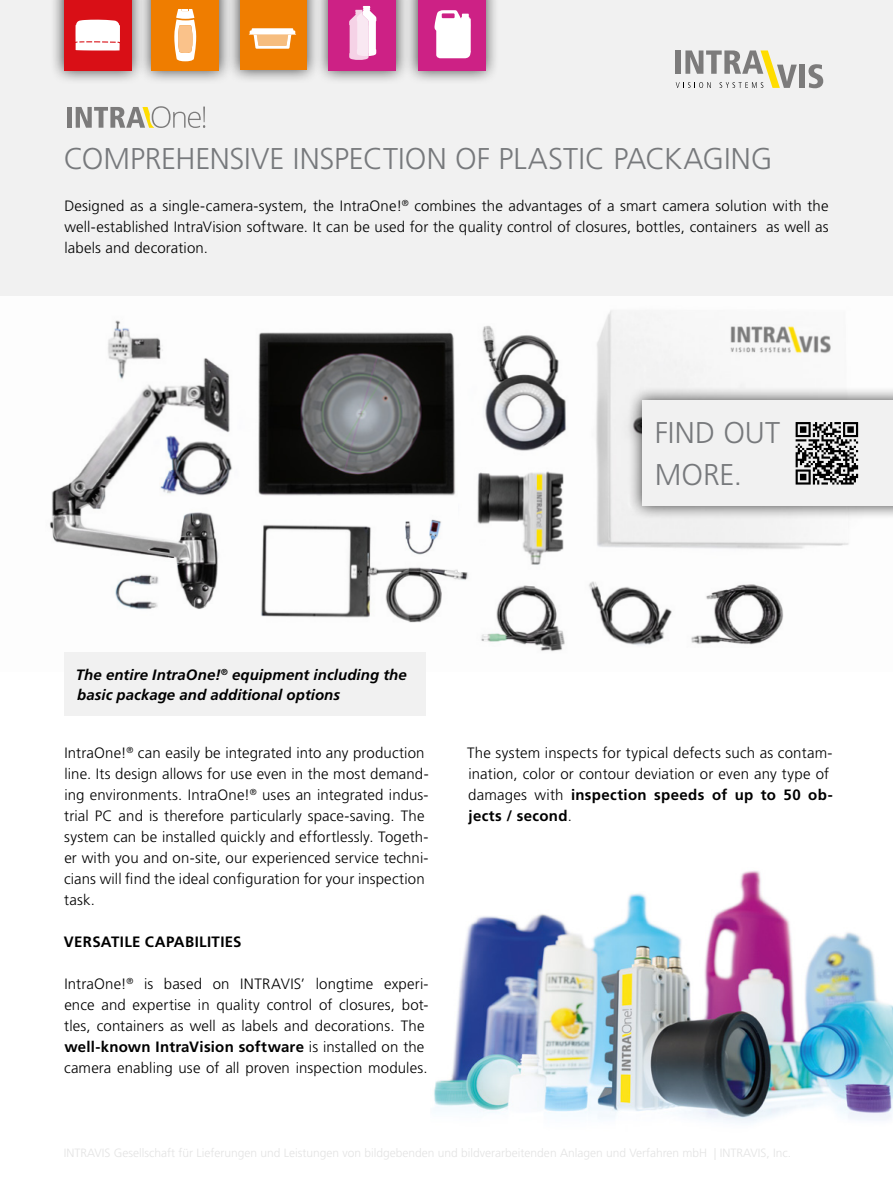
<style>
.page{position:relative;width:893px;height:1187px;background:#fff}
.page>*{position:absolute;margin:0;border:0;box-sizing:border-box;transform-origin:0 0}
.t1{font:300 30px/42px "Frutiger LT Std";letter-spacing:-.005em;color:#77797c}
.t2{font:300 15px/21px "Frutiger LT Std";letter-spacing:.01em;color:#000}
.t3{font:italic 700 15px/19.5px "Frutiger LT Std";letter-spacing:.005em;color:#000}
.t4{font:700 15px "Frutiger LT Std";letter-spacing:.02em;color:#000}
.s1{font-weight:700}
</style>
<div class="page">
<img style="left:0;top:295px;width:893px;height:376px">
<div style="left:0;top:0;width:893px;height:295px;background:#f1f1f1"></div>
<svg style="left:676px;top:50px;width:121px;height:38px"></svg>
<div style="left:799px;top:65px;width:6px;height:23px;background:#7c7b7b"></div>
<svg style="left:808px;top:64px;width:15px;height:24px"></svg>
<img style="left:434px;top:870px;width:459px;height:253px">
<div style="left:67px;top:107px;width:5px;height:21px;background:#7c7b7b"></div>
<svg style="left:76px;top:106px;width:129px;height:22px"></svg>
<img style="left:458px;top:464px;width:134px;height:107px">
<div style="left:50px;top:0;width:96px;height:84px;background:#000;opacity:.75"></div>
<div style="left:64px;top:0;width:67px;height:70px;background:#d90f16"></div>
<svg style="left:75px;top:20px;width:45px;height:31px"></svg>
<div style="left:404px;top:0;width:96px;height:84px;background:#000;opacity:.75"></div>
<div style="left:418px;top:0;width:68px;height:70px;background:#cd2185"></div>
<svg style="left:434px;top:10px;width:37px;height:48px;background:#f7deed"></svg>
<div style="left:314px;top:0;width:96px;height:84px;background:#000;opacity:.75"></div>
<div style="left:328px;top:0;width:68px;height:70px;background:#cd2185"></div>
<svg style="left:349px;top:6px;width:27px;height:54px"></svg>
<div style="left:137px;top:0;width:96px;height:84px;background:#000;opacity:.75"></div>
<div style="left:152px;top:0;width:67px;height:70px;background:#ef7d00"></div>
<svg style="left:174px;top:9px;width:22px;height:52px"></svg>
<div style="left:226px;top:0;width:95px;height:84px;background:#000;opacity:.75"></div>
<div style="left:240px;top:0;width:67px;height:69px;background:#ef7d00"></div>
<svg style="left:248px;top:28px;width:48px;height:21px"></svg>
<div style="left:64px;top:652px;width:361px;height:63px;background:#f1f1f1"></div>
<div style="left:628px;top:386px;width:265px;height:133px;background:#000;opacity:.75"></div>
<div style="left:642px;top:400px;width:251px;height:105px;background:#f1f1f1"></div>
<svg style="left:796px;top:422px;width:62px;height:62px"></svg>
<h1 class="t1" style="left:64px;top:138px;width:710px">COMPREHENSIVE INSPECTION OF PLASTIC PACKAGING</h1>
<p class="t2" style="left:64px;top:196px;width:766px;text-align:justify">Designed as a single-camera-system, the IntraOne!<sup>®</sup> combines the advantages of a smart camera solution with the well-established IntraVision software. It can be used for the quality control of closures, bottles, containers as well as labels and decoration.</p>
<h1 class="t1" style="left:655px;top:411px;width:127px">FIND OUT<br>MORE.</h1>
<p class="t3" style="left:76px;top:665px;width:332px">The entire IntraOne!<sup>®</sup> equipment including the basic package and additional options</p>
<p class="t2" style="left:64px;top:742px;width:366px">IntraOne!<sup>®</sup> can easily be integrated into any production line. Its design allows for use even in the most demand&shy;ing environments. IntraOne!<sup>®</sup> uses an integrated indus&shy;trial PC and is therefore particularly space-saving. The system can be installed quickly and effortlessly. Togeth&shy;er with you and on-site, our experienced service techni&shy;cians will find the ideal configuration for your inspection task.</p>
<p class="t4" style="left:64px;top:932px;width:179px">VERSATILE CAPABILITIES</p>
<p class="t2" style="left:64px;top:973px;width:366px">IntraOne!<sup>®</sup> is based on INTRAVIS’ longtime experi&shy;ence and expertise in quality control of closures, bot&shy;tles, containers as well as labels and decorations. The <span class="s1">well-known IntraVision software</span> is installed on the camera enabling use of all proven inspection modules.</p>
<p class="t2" style="left:467px;top:742px;width:367px">The system inspects for typical defects such as contam&shy;ination, color or contour deviation or even any type of damages with <span class="s1">inspection speeds of up to 50 ob&shy;jects / second</span>.</p>
</div>
